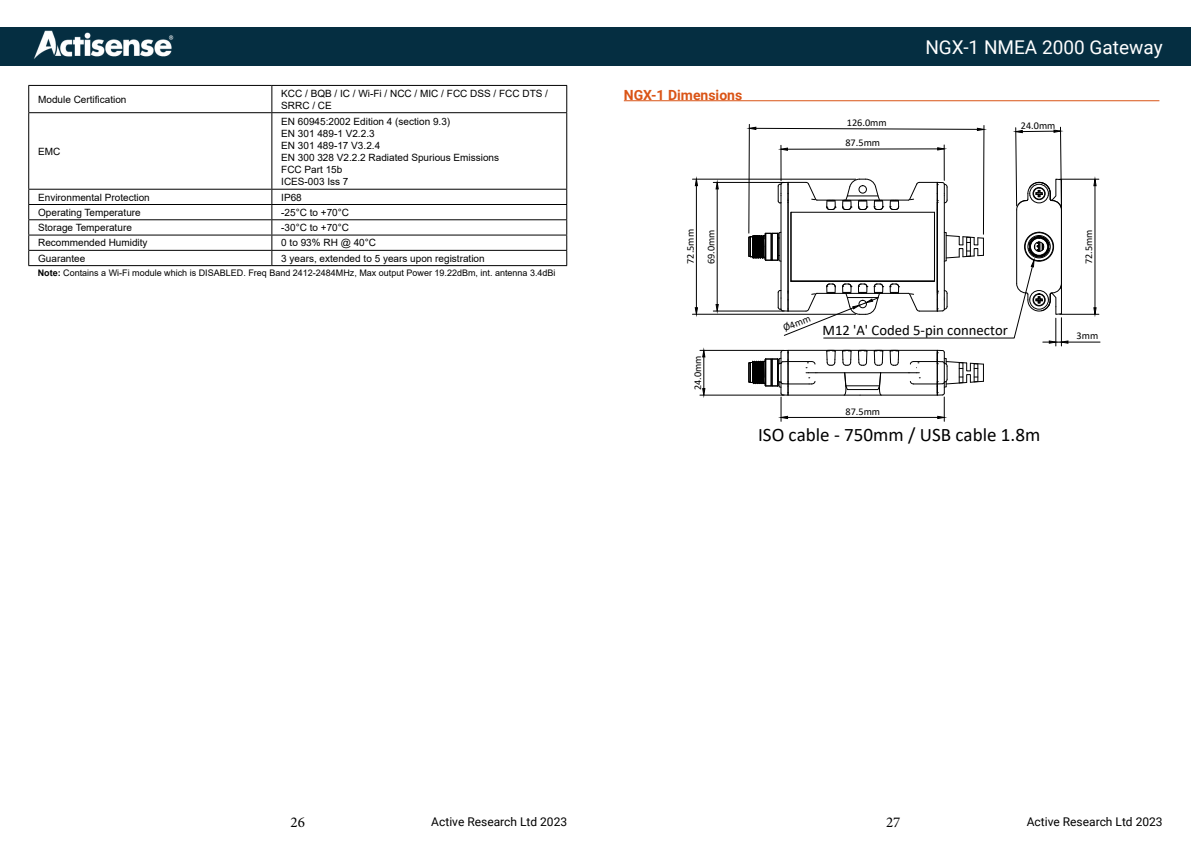
<style>
.page{position:relative;width:1191px;height:842px;background:#fff}
.page>*{position:absolute;margin:0;border:0;box-sizing:border-box;transform-origin:0 0}
.t1{font:19.1px "Calibri";color:#000}
.t2{font:19px "Roboto";color:#fff}
.t3{font:15px "Minion Pro";color:#000}
.t4{font:14.7px "Calibri";color:#000}
.t5{font:700 14px "Roboto";color:#da5416}
.t6{font:12px "Roboto";color:#000}
.t7{font:10.3px/20.8px "Calibri";color:#000}
.t8{font:10px/12px "Arial";color:#000}
.t9{font:9px "Arial";color:#000}
.s1{font-weight:700}
</style>
<div class="page">
<hr style="left:624px;top:100px;width:535px;height:1px;background:#da5416">
<svg style="left:28px;top:86px;width:1px;height:26px"></svg>
<hr style="left:28px;top:113px;width:1px;height:76px;background:#000">
<svg style="left:28px;top:190px;width:1px;height:75px"></svg>
<svg style="left:271px;top:86px;width:1px;height:26px"></svg>
<svg style="left:566px;top:86px;width:1px;height:26px"></svg>
<hr style="left:271px;top:113px;width:1px;height:76px;background:#000">
<hr style="left:566px;top:113px;width:1px;height:76px;background:#000">
<svg style="left:271px;top:190px;width:1px;height:75px"></svg>
<svg style="left:566px;top:190px;width:1px;height:75px"></svg>
<hr style="left:28px;top:85px;width:244px;height:1px;background:#000">
<hr style="left:272px;top:85px;width:295px;height:1px;background:#000">
<hr style="left:28px;top:112px;width:244px;height:1px;background:#000">
<hr style="left:272px;top:112px;width:295px;height:1px;background:#000">
<hr style="left:28px;top:189px;width:244px;height:1px;background:#000">
<hr style="left:272px;top:189px;width:295px;height:1px;background:#000">
<hr style="left:28px;top:204px;width:244px;height:1px;background:#000">
<hr style="left:272px;top:204px;width:295px;height:1px;background:#000">
<hr style="left:28px;top:219px;width:244px;height:1px;background:#000">
<hr style="left:272px;top:219px;width:295px;height:1px;background:#000">
<hr style="left:28px;top:235px;width:244px;height:1px;background:#000">
<hr style="left:272px;top:235px;width:295px;height:1px;background:#000">
<hr style="left:28px;top:250px;width:244px;height:1px;background:#000">
<hr style="left:272px;top:250px;width:295px;height:1px;background:#000">
<hr style="left:28px;top:265px;width:244px;height:1px;background:#000">
<hr style="left:272px;top:265px;width:295px;height:1px;background:#000">
<hr style="left:713px;top:182px;width:71px;height:1px;background:#000">
<hr style="left:713px;top:311px;width:71px;height:1px;background:#000">
<hr style="left:717px;top:189px;width:1px;height:115px;background:#000">
<svg style="left:715px;top:182px;width:3px;height:7px"></svg>
<svg style="left:715px;top:304px;width:3px;height:8px"></svg>
<hr style="left:692px;top:179px;width:163px;height:1px;background:#000">
<hr style="left:692px;top:314px;width:163px;height:1px;background:#000">
<hr style="left:696px;top:186px;width:1px;height:122px;background:#000">
<svg style="left:695px;top:179px;width:3px;height:7px"></svg>
<svg style="left:695px;top:307px;width:3px;height:8px"></svg>
<hr style="left:700px;top:350px;width:84px;height:1px;background:#000">
<hr style="left:700px;top:395px;width:84px;height:1px;background:#000">
<hr style="left:703px;top:357px;width:1px;height:32px;background:#000">
<svg style="left:702px;top:350px;width:3px;height:7px"></svg>
<svg style="left:702px;top:388px;width:3px;height:8px"></svg>
<hr style="left:1059px;top:179px;width:40px;height:1px;background:#000">
<hr style="left:1059px;top:314px;width:40px;height:1px;background:#000">
<hr style="left:1094px;top:186px;width:1px;height:122px;background:#000">
<svg style="left:1093px;top:179px;width:3px;height:7px"></svg>
<svg style="left:1093px;top:307px;width:3px;height:8px"></svg>
<hr style="left:1068px;top:342px;width:32px;height:1px;background:#000">
<svg style="left:748px;top:124px;width:320px;height:297px"></svg>
<div style="left:0;top:27px;width:1191px;height:39px;background:#052e41"></div>
<img style="left:33px;top:30px;width:141px;height:29px">
<p class="t8" style="left:38px;top:93px;width:90px">Module Certification</p>
<p class="t8" style="left:38px;top:145px;width:24px">EMC</p>
<p class="t8" style="left:281px;top:87px;width:268px">KCC / BQB / IC / Wi-Fi / NCC / MIC / FCC DSS / FCC DTS /</p>
<h3 class="t5" style="left:624px;top:85px;width:120px">NGX-1 Dimensions</h3>
<p class="t8" style="left:281px;top:99px;width:52px">SRRC / CE</p>
<p class="t8" style="left:281px;top:115px;width:219px">EN 60945:2002 Edition 4 (section 9.3)<br>EN 301 489-1 V2.2.3<br>EN 301 489-17 V3.2.4<br>EN 300 328 V2.2.2 Radiated Spurious Emissions<br>FCC Part 15b<br>ICES-003 Iss 7</p>
<p class="t8" style="left:38px;top:191px;width:113px">Environmental Protection</p>
<p class="t8" style="left:281px;top:191px;width:22px">IP68</p>
<p class="t8" style="left:38px;top:206px;width:104px">Operating Temperature</p>
<p class="t8" style="left:281px;top:206px;width:69px">-25°C to +70°C</p>
<p class="t8" style="left:38px;top:221px;width:95px">Storage Temperature</p>
<p class="t8" style="left:281px;top:221px;width:69px">-30°C to +70°C</p>
<p class="t8" style="left:38px;top:237px;width:111px">Recommended Humidity</p>
<p class="t8" style="left:281px;top:237px;width:96px">0 to 93% RH @ 40°C</p>
<p class="t8" style="left:38px;top:252px;width:49px">Guarantee</p>
<p class="t8" style="left:281px;top:252px;width:205px">3 years, extended to 5 years upon registration</p>
<p class="t9" style="left:38px;top:267px;width:519px"><span class="s1">Note:</span> Contains a Wi-Fi module which is DISABLED. Freq Band 2412-2484MHz, Max output Power 19.22dBm, int. antenna 3.4dBi</p>
<p class="t7" style="left:679px;top:264px;width:36px;rotate:-90deg">72.5mm<br>69.0mm</p>
<p class="t7" style="left:687px;top:390px;width:36px;rotate:-90deg">24.0mm</p>
<p class="t7" style="left:847px;top:112px;width:41px">126.0mm</p>
<p class="t7" style="left:845px;top:132px;width:36px">87.5mm</p>
<h2 class="t2" style="left:925px;top:34px;width:239px">NGX-1 NMEA 2000 Gateway</h2>
<p class="t7" style="left:1020px;top:115px;width:36px;rotate:-1deg">24.0mm</p>
<p class="t7" style="left:1078px;top:264px;width:36px;rotate:-90deg">72.5mm</p>
<p class="t7" style="left:779px;top:318px;width:30px;rotate:-22deg">Ø4mm</p>
<h3 class="t4" style="left:822px;top:320px;width:187px">M12 'A' Coded 5-pin connector</h3>
<p class="t7" style="left:1076px;top:325px;width:23px">3mm</p>
<p class="t7" style="left:845px;top:401px;width:36px">87.5mm</p>
<h1 class="t1" style="left:758px;top:421px;width:284px">ISO cable - 750mm / USB cable 1.8m</h1>
<h3 class="t3" style="left:290px;top:812px;width:16px">26</h3>
<p class="t6" style="left:431px;top:813px;width:137px">Active Research Ltd 2023</p>
<h3 class="t3" style="left:886px;top:812px;width:16px">27</h3>
<p class="t6" style="left:1026px;top:813px;width:137px">Active Research Ltd 2023</p>
</div>
